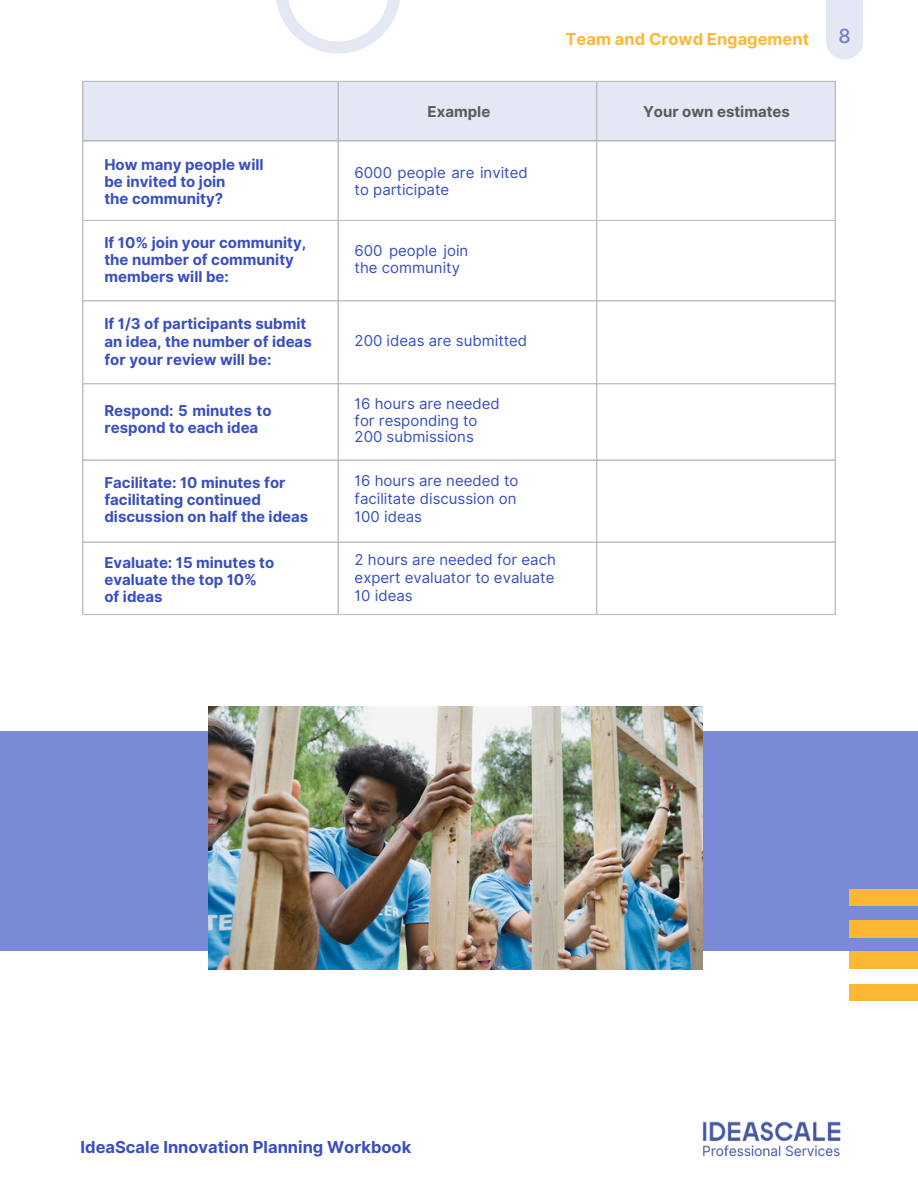
<style>
.page{position:relative;width:918px;height:1188px;background:#fff}
.page>*{position:absolute;margin:0;border:0;box-sizing:border-box;transform-origin:0 0}
.t1{font:500 19.5px "Inter";color:#6e80bf}
.t2{font:700 16.5px "Inter";color:#384ec1}
.t3{font:700 16.5px "Inter";color:#fdb833}
.t4{font:700 15px/16.8px "Inter";color:#384ec1}
.t5{font:15px/16.8px "Inter";color:#384ec1}
.t6{font:700 15px "Inter";color:#595b5a}
</style>
<div class="page">
<div style="left:0;top:731px;width:918px;height:219px;background:#7b8ad6"></div>
<svg style="left:826px;top:0;width:37px;height:60px;background:#e5e8f4"></svg>
<img style="left:209px;top:707px;width:494px;height:262px">
<svg style="left:276px;top:0;width:124px;height:54px"></svg>
<div style="left:850px;top:889px;width:68px;height:17px;background:#fdb833"></div>
<div style="left:850px;top:921px;width:68px;height:16px;background:#fdb833"></div>
<div style="left:850px;top:952px;width:68px;height:16px;background:#fdb833"></div>
<div style="left:850px;top:984px;width:68px;height:16px;background:#fdb833"></div>
<img style="left:702px;top:1121px;width:139px;height:36px">
<div style="left:83px;top:82px;width:752px;height:58px;background:#e4e7f4"></div>
<hr style="left:82px;top:82px;width:1px;height:532px;background:#bfbfbf">
<hr style="left:338px;top:82px;width:1px;height:532px;background:#bfbfbf">
<hr style="left:596px;top:82px;width:1px;height:532px;background:#bfbfbf">
<hr style="left:835px;top:82px;width:1px;height:532px;background:#bfbfbf">
<hr style="left:82px;top:81px;width:754px;height:1px;background:#bfbfbf">
<hr style="left:82px;top:140px;width:754px;height:2px;background:#bfbfbf">
<hr style="left:82px;top:220px;width:754px;height:1px;background:#bfbfbf">
<hr style="left:82px;top:300px;width:754px;height:2px;background:#bfbfbf">
<hr style="left:82px;top:383px;width:754px;height:1px;background:#bfbfbf">
<hr style="left:82px;top:459px;width:754px;height:2px;background:#bfbfbf">
<hr style="left:82px;top:542px;width:754px;height:1px;background:#bfbfbf">
<hr style="left:82px;top:614px;width:754px;height:1px;background:#bfbfbf">
<p class="t4" style="left:104px;top:157px;width:161px">How many people will be invited to join<br>the community?</p>
<h1 class="t4" style="left:104px;top:235px;width:203px">If 10% join your community, the number of community</h1>
<p class="t4" style="left:104px;top:268px;width:126px">members will be:</p>
<h1 class="t4" style="left:104px;top:314px;width:209px;line-height:18px">If 1/3 of participants submit an idea, the number of ideas</h1>
<p class="t4" style="left:104px;top:351px;width:169px">for your review will be:</p>
<h1 class="t4" style="left:104px;top:402px;width:169px">Respond: 5 minutes to respond to each idea</h1>
<h1 class="t4" style="left:104px;top:474px;width:205px">Facilitate: 10 minutes for facilitating continued discussion on half the ideas</h1>
<p class="t4" style="left:104px;top:554px;width:171px">Evaluate: 15 minutes to evaluate the top 10% of ideas</p>
<h1 class="t6" style="left:428px;top:103px;width:64px">Example</h1>
<p class="t5" style="left:355px;top:164px;width:175px">6000 people are invited to participate</p>
<p class="t5" style="left:355px;top:242px;width:115px">600 people join the community</p>
<h1 class="t3" style="left:566px;top:29px;width:245px">Team and Crowd Engagement</h1>
<p class="t6" style="left:643px;top:103px;width:148px">Your own estimates</p>
<p class="t5" style="left:355px;top:333px;width:174px">200 ideas are submitted</p>
<p class="t5" style="left:355px;top:395px;width:147px">16 hours are needed</p>
<h1 class="t5" style="left:355px;top:412px;width:124px">for responding to</h1>
<p class="t5" style="left:355px;top:429px;width:121px">200 submissions</p>
<p class="t5" style="left:355px;top:472px;width:165px">16 hours are needed to</p>
<p class="t5" style="left:355px;top:490px;width:163px">facilitate discussion on</p>
<h1 class="t5" style="left:355px;top:508px;width:69px">100 ideas</h1>
<p class="t5" style="left:355px;top:552px;width:203px">2 hours are needed for each</p>
<h1 class="t5" style="left:355px;top:570px;width:201px">expert evaluator to evaluate</h1>
<p class="t5" style="left:355px;top:588px;width:60px">10 ideas</p>
<h1 class="t1" style="left:838px;top:24px;width:14px">8</h1>
<p class="t2" style="left:81px;top:1138px;width:332px">IdeaScale Innovation Planning Workbook</p>
</div>
